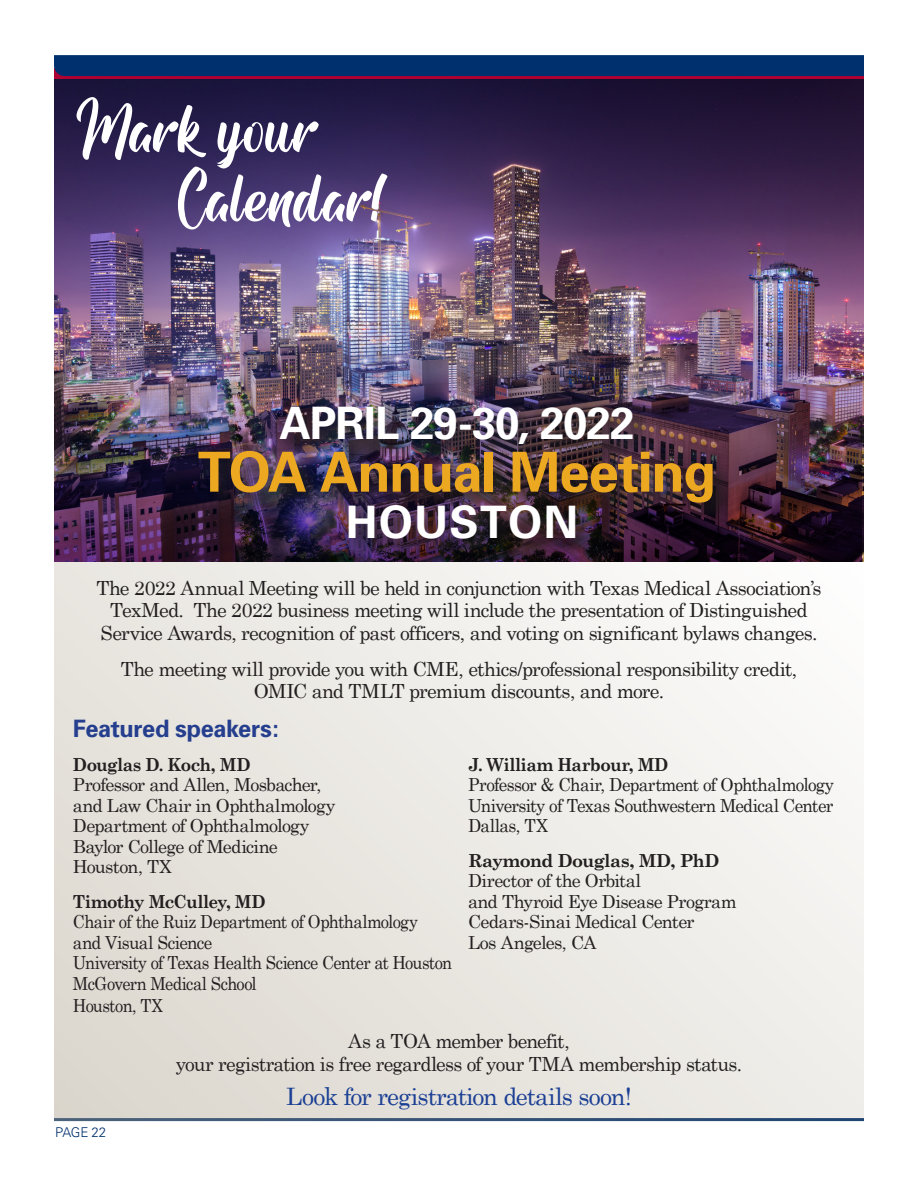
<style>
.page{position:relative;width:918px;height:1188px;background:#fff}
.page>*{position:absolute;margin:0;border:0;box-sizing:border-box;transform-origin:0 0}
.t1{font:700 55.35px "Univers";letter-spacing:-.025em;color:#eba820}
.t2{font:700 44.7px "Univers";letter-spacing:-.015em;color:#fff}
.t3{font:700 44.7px "Univers";letter-spacing:.03em;color:#fff}
.t4{font:24px "Century Schoolbook";letter-spacing:-.035em;color:#1b3f94}
.t5{font:700 24px "Univers";letter-spacing:-.015em;color:#253f8e}
.t6{font:19.5px/22.5px "Century Schoolbook";letter-spacing:-.035em;color:#231f20;text-align:center}
.t7{font:18px/20.5px "Century Schoolbook";letter-spacing:-.035em;color:#231f20}
.t8{font:18px/20.5px "Century Schoolbook";letter-spacing:-.035em;color:#231f20;scale:.92 1}
.t9{font:18px/20.5px "Century Schoolbook";letter-spacing:-.035em;color:#231f20;scale:.95 1}
.t10{font:18px "Century Schoolbook";letter-spacing:-.035em;color:#231f20;scale:.91 1}
.t11{font:300 13.5px "Univers";letter-spacing:-.02em;color:#00306d}
.s1{font-weight:700}
</style>
<div class="page">
<hr style="left:54px;top:1118px;width:810px;height:3px;background:#00306d">
<svg style="left:54px;top:76px;width:810px;height:4px;background:#870432"></svg>
<div style="left:54px;top:55px;width:810px;height:21px;background:#00306d"></div>
<div style="left:54px;top:560px;width:810px;height:560px;background:linear-gradient(to right,#e1ddd6,#f6f5f3)"></div>
<img style="left:54px;top:80px;width:810px;height:482px">
<svg style="left:77px;top:97px;width:310px;height:132px"></svg>
<img style="left:54px;top:299px;width:808px;height:263px">
<div style="left:197px;top:405px;width:535px;height:153px;background:#231f20;opacity:.75"></div>
<p class="t2" style="left:279px;top:396px;width:357px">APRIL 29-30, 2022</p>
<p class="t1" style="left:198px;top:439px;width:520px">TOA Annual Meeting</p>
<p class="t3" style="left:346px;top:496px;width:234px">HOUSTON</p>
<p class="t6" style="left:96px;top:576px;width:727px">The 2022 Annual Meeting will be held in conjunction with Texas Medical Association’s<br>TexMed. The 2022 business meeting will include the presentation of Distinguished<br>Service Awards, recognition of past officers, and voting on significant bylaws changes.</p>
<p class="t6" style="left:121px;top:657px;width:678px">The meeting will provide you with CME, ethics/professional responsibility credit,<br>OMIC and TMLT premium discounts, and more.</p>
<p class="t5" style="left:73px;top:714px;width:208px">Featured speakers:</p>
<p class="t7" style="left:73px;top:754px;width:264px"><span class="s1">Douglas D. Koch, MD<br></span>Professor and Allen, Mosbacher, and Law Chair in Ophthalmology<br>Department of Ophthalmology<br>Baylor College of Medicine<br>Houston, TX</p>
<p class="t8" style="left:73px;top:890px;width:414px"><span class="s1">Timothy McCulley, MD<br></span>Chair of the Ruiz Department of Ophthalmology<br>and Visual Science<br>University of Texas Health Science Center at Houston<br>McGovern Medical School</p>
<p class="t10" style="left:73px;top:994px;width:101px">Houston, TX</p>
<p class="t6" style="left:176px;top:1029px;width:568px">As a TOA member benefit,<br>your registration is free regardless of your TMA membership status.</p>
<p class="t4" style="left:286px;top:1081px;width:347px">Look for registration details soon!</p>
<p class="t9" style="left:468px;top:754px;width:387px"><span class="s1">J. William Harbour, MD<br></span>Professor &amp; Chair, Department of Ophthalmology<br>University of Texas Southwestern Medical Center<br>Dallas, TX</p>
<p class="t7" style="left:468px;top:849px;width:270px"><span class="s1">Raymond Douglas, MD, PhD<br></span>Director of the Orbital<br>and Thyroid Eye Disease Program<br>Cedars-Sinai Medical Center<br>Los Angeles, CA</p>
<p class="t11" style="left:55px;top:1124px;width:53px">PAGE 22</p>
</div>
